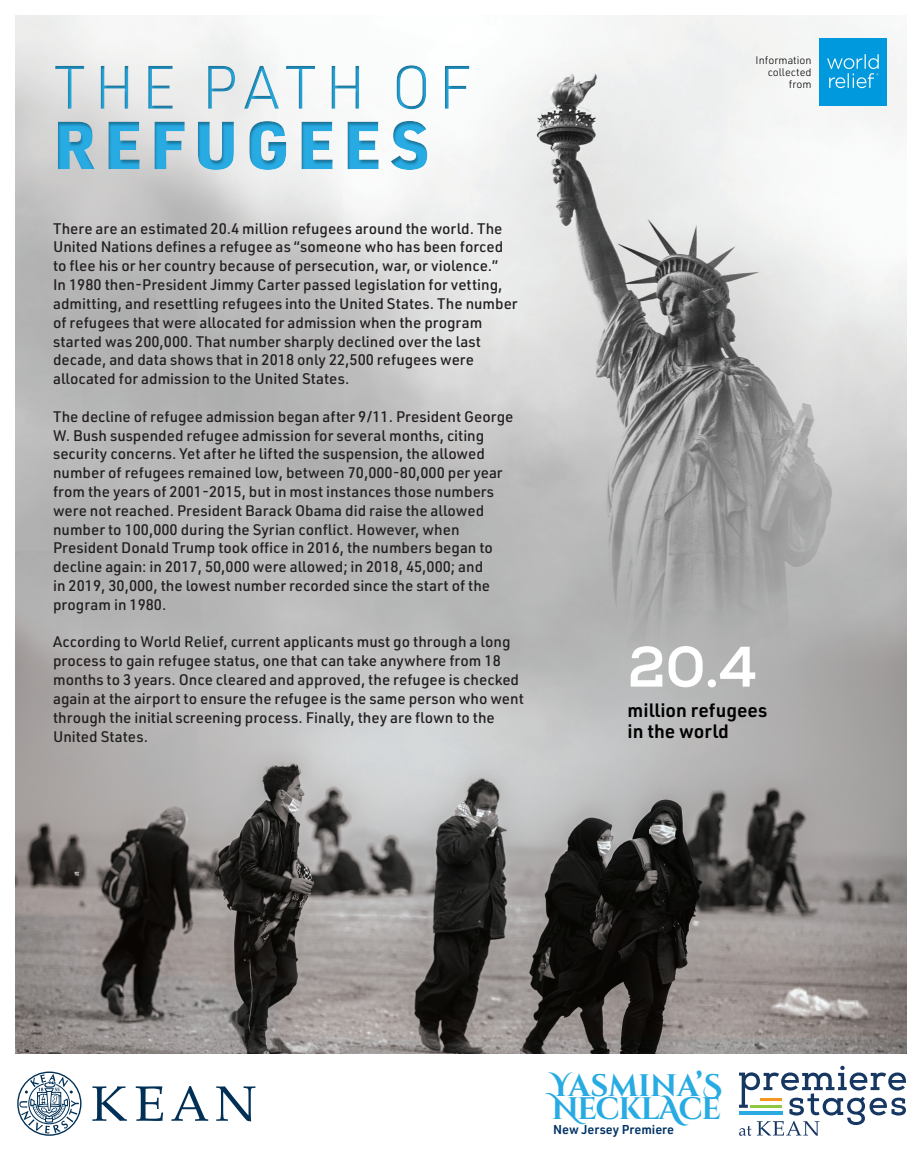
<style>
.page{position:relative;width:922px;height:1152px;background:#fff}
.page>*{position:absolute;margin:0;border:0;box-sizing:border-box;transform-origin:0 0}
.t1{font:900 66.4px "URWDIN";letter-spacing:.11em;color:#27abe2}
.t2{font:300 60px "URWDIN";letter-spacing:.11em;color:#27abe2}
.t3{font:800 57px "Nexa Slab";color:#fff}
.t4{font:700 31.08px "Cinzel Decorative";color:#27abe2}
.t5{font:700 31.08px "Cinzel Decorative";letter-spacing:-.04em;color:#27abe2}
.t6{font:600 19px/20.9px "URWDIN";color:#000001}
.Paragraph_Style_1{font:500 15.04px/18.8px "URWDIN";color:#231f20}
.t7{font:600 12.64px "URWDIN";color:#003364}
.t8{font:300 10.8px/12px "URWDIN";color:#000001;text-align:right}
</style>
<div class="page">
<img style="left:15px;top:15px;width:892px;height:1038px">
<div style="left:38px;top:28px;width:503px;height:158px;background:#231f20;opacity:.35"></div>
<svg style="left:92px;top:1086px;width:163px;height:36px"></svg>
<svg style="left:17px;top:1072px;width:64px;height:64px"></svg>
<img style="left:819px;top:38px;width:67px;height:68px">
<svg style="left:739px;top:1066px;width:167px;height:70px"></svg>
<h2 class="t2" style="left:53px;top:48px;width:419px">THE PATH OF</h2>
<h1 class="t1" style="left:53px;top:99px;width:377px">REFUGEES</h1>
<p class="Paragraph_Style_1" style="left:53px;top:218px;width:466px">There are an estimated 20.4 million refugees around the world. The United Nations defines a refugee as “someone who has been forced to flee his or her country because of persecution, war, or violence.”<br>In 1980 then-President Jimmy Carter passed legislation for vetting, admitting, and resettling refugees into the United States. The number of refugees that were allocated for admission when the program started was 200,000. That number sharply declined over the last decade, and data shows that in 2018 only 22,500 refugees were allocated for admission to the United States.</p>
<p class="Paragraph_Style_1" style="left:53px;top:407px;width:462px">The decline of refugee admission began after 9/11. President George W. Bush suspended refugee admission for several months, citing security concerns. Yet after he lifted the suspension, the allowed number of refugees remained low, between 70,000-80,000 per year from the years of 2001-2015, but in most instances those numbers were not reached. President Barack Obama did raise the allowed number to 100,000 during the Syrian conflict. However, when President Donald Trump took office in 2016, the numbers began to decline again: in 2017, 50,000 were allowed; in 2018, 45,000; and<br>in 2019, 30,000, the lowest number recorded since the start of the program in 1980.</p>
<p class="Paragraph_Style_1" style="left:53px;top:632px;width:472px">According to World Relief, current applicants must go through a long process to gain refugee status, one that can take anywhere from 18 months to 3 years. Once cleared and approved, the refugee is checked again at the airport to ensure the refugee is the same person who went through the initial screening process. Finally, they are flown to the United States.</p>
<p class="t8" style="left:755px;top:54px;width:57px">Information collected from</p>
<p class="t3" style="left:628px;top:632px;width:131px">20.4</p>
<p class="t6" style="left:627px;top:699px;width:141px">million refugees in the world</p>
<p class="t4" style="left:550px;top:1067px;width:173px">Yasmina’S</p>
<p class="t5" style="left:551px;top:1090px;width:171px">NecklAce</p>
<p class="t7" style="left:553px;top:1121px;width:122px">New Jersey Premiere</p>
</div>
